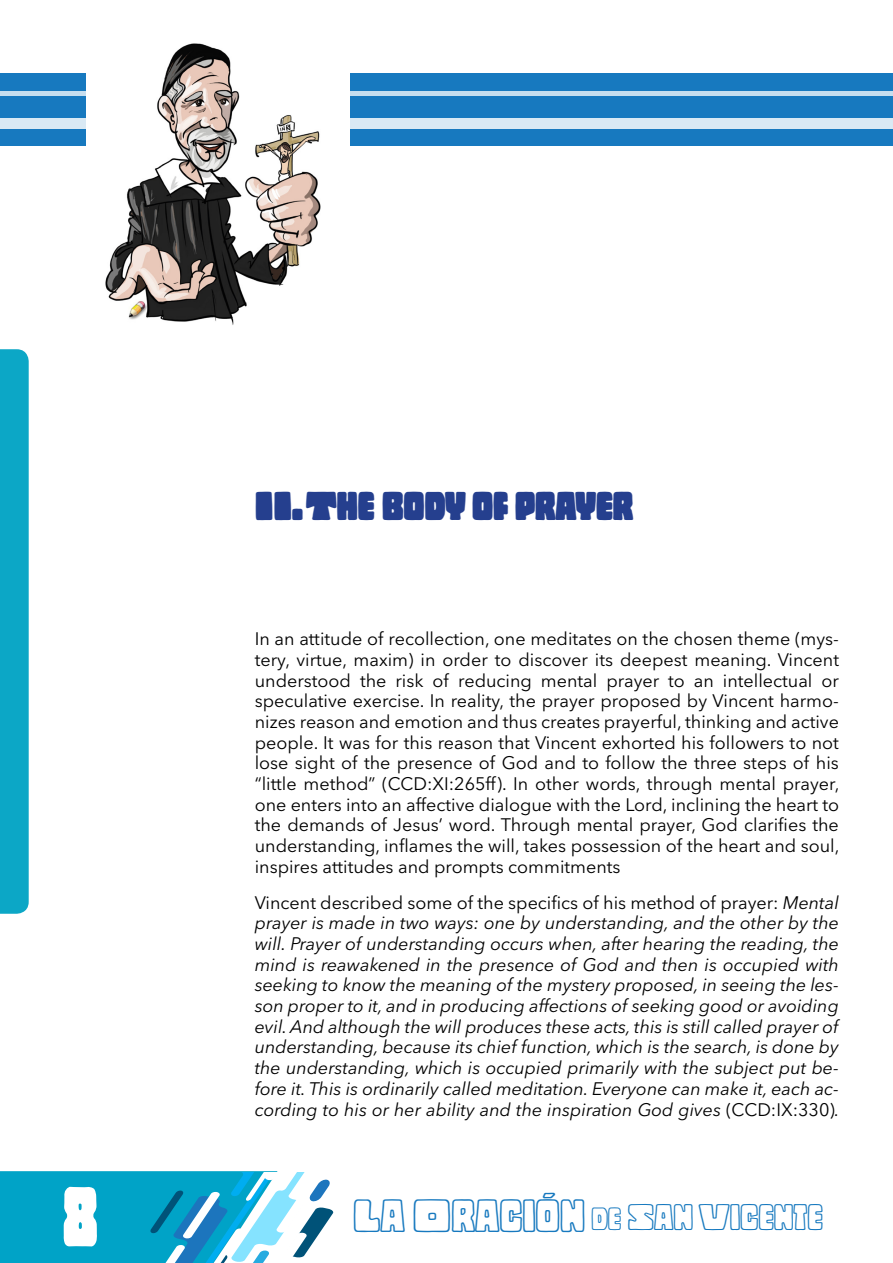
<style>
.page{position:relative;width:893px;height:1263px;background:#fff}
.page>*{position:absolute;margin:0;border:0;box-sizing:border-box;transform-origin:0 0}
.t1{font:78.75px "Copal Std Solid";color:#fff;scale:.67 1}
.t2{font:37.5px "Copal Std Solid";color:#253f8e}
.t3{font:34.5px "Copal Std Outline";color:#1779bf}
.Cuerpo_A{font:18px/20.7px "Avenir Next LT Pro";color:#000;text-align:justify}
.Cuerpo_A-2{font:italic 18px/20.7px "Avenir Next LT Pro";color:#000;text-align:justify}
.s1{font-style:normal}
.s2{font-size:43.5px}
.s3{font-size:30px}
</style>
<div class="page">
<div style="left:0;top:349px;width:29px;height:565px;background:#0ca7c6"></div>
<div style="left:0;top:73px;width:893px;height:73px;background:#1779bf"></div>
<div style="left:0;top:91px;width:893px;height:5px;background:#c6deef"></div>
<div style="left:0;top:118px;width:893px;height:11px;background:#d9e9f4"></div>
<svg style="left:0;top:1171px;width:334px;height:92px"></svg>
<img style="left:86px;top:43px;width:264px;height:282px">
<p class="t2" style="left:255px;top:486px;width:380px">II. THE BODY OF PRAYER</p>
<p class="Cuerpo_A" style="left:255px;top:628px;width:586px">In an attitude of recollection, one meditates on the chosen theme (mys&shy;tery, virtue, maxim) in order to discover its deepest meaning. Vincent understood the risk of reducing mental prayer to an intellectual or speculative exercise. In reality, the prayer proposed by Vincent harmo&shy;nizes reason and emotion and thus creates prayerful, thinking and active people. It was for this reason that Vincent exhorted his followers to not lose sight of the presence of God and to follow the three steps of his “little method” (CCD:XI:265ff). In other words, through mental prayer, one enters into an affective dialogue with the Lord, inclining the heart to the demands of Jesus’ word. Through mental prayer, God clarifies the understanding, inflames the will, takes possession of the heart and soul, inspires attitudes and prompts commitments</p>
<p class="Cuerpo_A-2" style="left:255px;top:892px;width:586px"><span class="s1">Vincent described some of the specifics of his method of prayer:</span> Mental prayer is made in two ways: one by understanding, and the other by the will. Prayer of understanding occurs when, after hearing the reading, the mind is reawakened in the presence of God and then is occupied with seeking to know the meaning of the mystery proposed, in seeing the les&shy;son proper to it, and in producing affections of seeking good or avoiding evil. And although the will produces these acts, this is still called prayer of understanding, because its chief function, which is the search, is done by the understanding, which is occupied primarily with the subject put be&shy;fore it. This is ordinarily called meditation. Everyone can make it, each ac&shy;cording to his or her ability and the inspiration God gives <span class="s1">(CCD:IX:330)</span>.</p>
<h1 class="t1" style="left:63px;top:1175px;width:54px">8</h1>
<h3 class="t3" style="left:353px;top:1199px;width:471px"><span class="s2">LA ORACIÓN</span> <span class="s3">DE</span> SAN VICENTE</h3>
</div>
